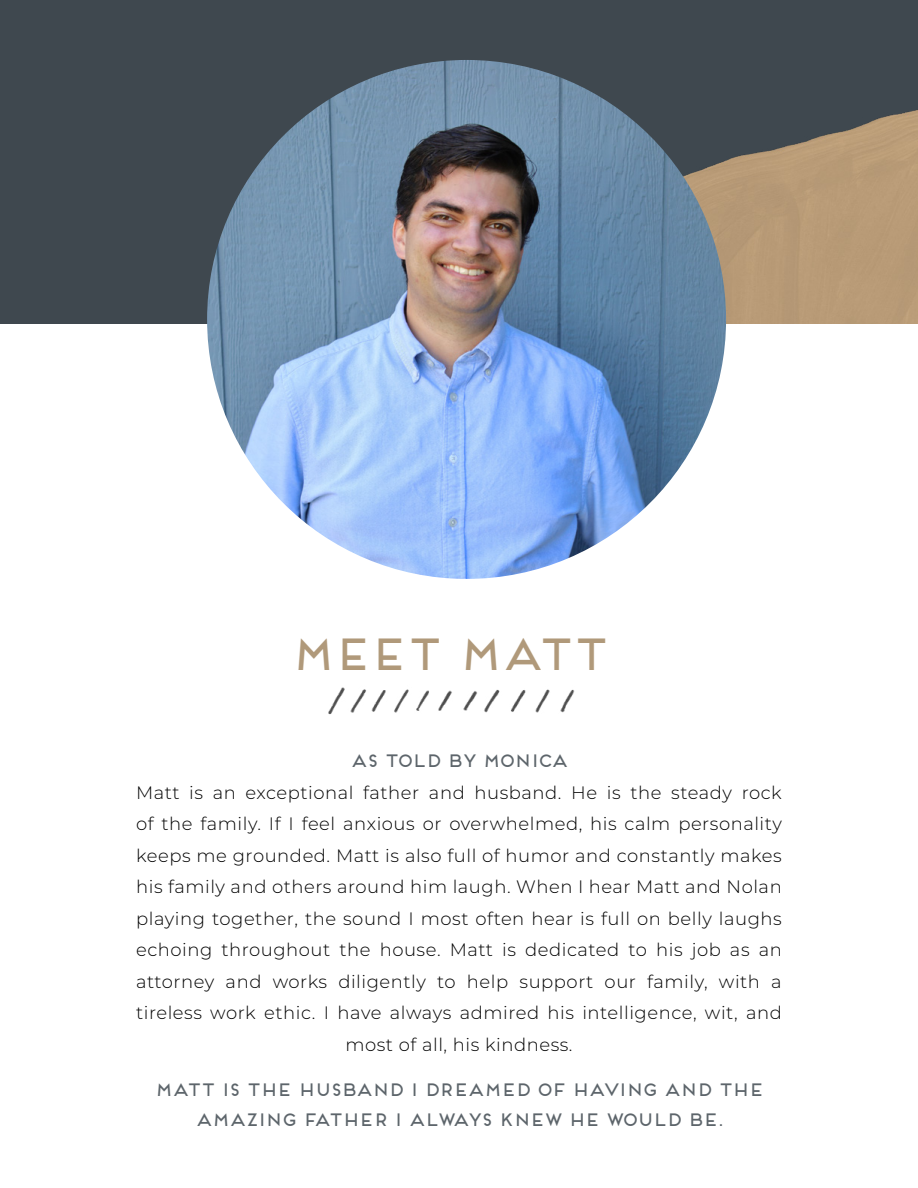
<style>
.page{position:relative;width:918px;height:1188px;background:#fff}
.page>*{position:absolute;margin:0;border:0;box-sizing:border-box;transform-origin:0 0}
.t1{font:45px "Frontage";letter-spacing:-.175em;color:#b0997a}
.t2{font:300 18px/31.5px "Montserrat";letter-spacing:.03em;color:#000;text-align:center}
.t3{font:18px/30px "Frontage";letter-spacing:-.175em;color:#5d656b;text-align:center}
</style>
<div class="page">
<div style="left:0;top:0;width:918px;height:324px;background:#3f484f"></div>
<img style="left:596px;top:94px;width:322px;height:230px">
<img style="left:207px;top:60px;width:519px;height:519px;border-radius:259px">
<img style="left:328px;top:687px;width:247px;height:28px">
<h1 class="t1" style="left:286px;top:627px;width:326px">MEET MATT</h1>
<p class="t3" style="left:349px;top:745px;width:222px">AS TOLD BY MONICA</p>
<p class="t2" style="left:136px;top:776px;width:647px">Matt is an exceptional father and husband. He is the steady rock of the family. If I feel anxious or overwhelmed, his calm personality keeps me grounded. Matt is also full of humor and constantly makes his family and others around him laugh. When I hear Matt and Nolan playing together, the sound I most often hear is full on belly laughs echoing throughout the house. Matt is dedicated to his job as an attorney and works diligently to help support our family, with a tireless work ethic. I have always admired his intelligence, wit, and most of all, his kindness.</p>
<p class="t3" style="left:153px;top:1074px;width:613px">MATT IS THE HUSBAND I DREAMED OF HAVING AND THE<br>AMAZING FATHER I ALWAYS KNEW HE WOULD BE.</p>
</div>
